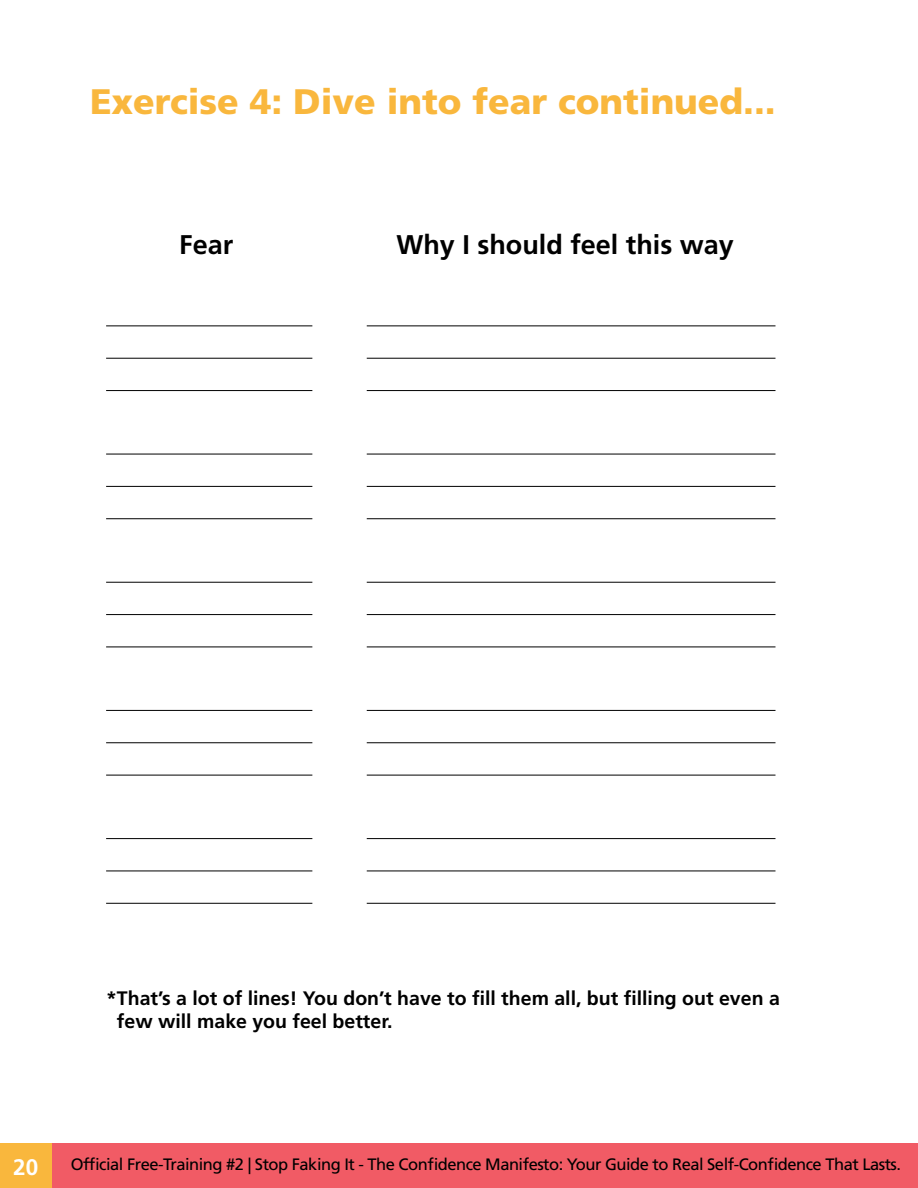
<style>
.page{position:relative;width:918px;height:1188px;background:#fff}
.page>*{position:absolute;margin:0;border:0;box-sizing:border-box;transform-origin:0 0}
.t1{font:900 35.4px "Frutiger LT Std";color:#f9b73d}
.t2{font:700 27px "Frutiger LT Std";color:#000}
.t3{font:700 22.5px "Frutiger LT Std";color:#fff}
.t4{font:700 19.5px/23.4px "Frutiger LT Std";color:#000}
.t5{font:16.5px "Frutiger LT Std";letter-spacing:-.03em;color:#000}
</style>
<div class="page">
<div style="left:0;top:1143px;width:918px;height:45px;background:#f15b65"></div>
<div style="left:0;top:1143px;width:51px;height:45px;background:#f9b73d"></div>
<hr style="left:106px;top:326px;width:206px;height:1px;background:#000">
<hr style="left:367px;top:326px;width:409px;height:1px;background:#000">
<hr style="left:106px;top:358px;width:206px;height:1px;background:#000">
<hr style="left:367px;top:358px;width:409px;height:1px;background:#000">
<hr style="left:106px;top:390px;width:206px;height:1px;background:#000">
<hr style="left:367px;top:390px;width:409px;height:1px;background:#000">
<hr style="left:106px;top:454px;width:206px;height:1px;background:#000">
<hr style="left:367px;top:454px;width:409px;height:1px;background:#000">
<hr style="left:106px;top:486px;width:206px;height:1px;background:#000">
<hr style="left:367px;top:486px;width:409px;height:1px;background:#000">
<hr style="left:106px;top:518px;width:206px;height:1px;background:#000">
<hr style="left:367px;top:518px;width:409px;height:1px;background:#000">
<hr style="left:106px;top:582px;width:206px;height:1px;background:#000">
<hr style="left:367px;top:582px;width:409px;height:1px;background:#000">
<hr style="left:106px;top:614px;width:206px;height:1px;background:#000">
<hr style="left:367px;top:614px;width:409px;height:1px;background:#000">
<hr style="left:106px;top:647px;width:206px;height:1px;background:#000">
<hr style="left:367px;top:647px;width:409px;height:1px;background:#000">
<hr style="left:106px;top:710px;width:206px;height:1px;background:#000">
<hr style="left:367px;top:710px;width:409px;height:1px;background:#000">
<hr style="left:106px;top:742px;width:206px;height:1px;background:#000">
<hr style="left:367px;top:742px;width:409px;height:1px;background:#000">
<hr style="left:106px;top:775px;width:206px;height:1px;background:#000">
<hr style="left:367px;top:775px;width:409px;height:1px;background:#000">
<hr style="left:106px;top:838px;width:206px;height:1px;background:#000">
<hr style="left:367px;top:838px;width:409px;height:1px;background:#000">
<hr style="left:106px;top:871px;width:206px;height:1px;background:#000">
<hr style="left:367px;top:871px;width:409px;height:1px;background:#000">
<hr style="left:106px;top:903px;width:206px;height:1px;background:#000">
<hr style="left:367px;top:903px;width:409px;height:1px;background:#000">
<h1 class="t1" style="left:90px;top:81px;width:687px">Exercise 4: Dive into fear continued...</h1>
<h2 class="t2" style="left:179px;top:228px;width:56px">Fear</h2>
<h2 class="t2" style="left:396px;top:228px;width:339px">Why I should feel this way</h2>
<p class="t4" style="left:117px;top:986px;width:664px;text-indent:-11px">*That’s a lot of lines! You don’t have to fill them all, but filling out even a few will make you feel better.</p>
<h3 class="t3" style="left:13px;top:1154px;width:27px">20</h3>
<p class="t5" style="left:71px;top:1155px;width:832px">Official Free-Training #2 | Stop Faking It - The Confidence Manifesto: Your Guide to Real Self-Confidence That Lasts.</p>
</div>
